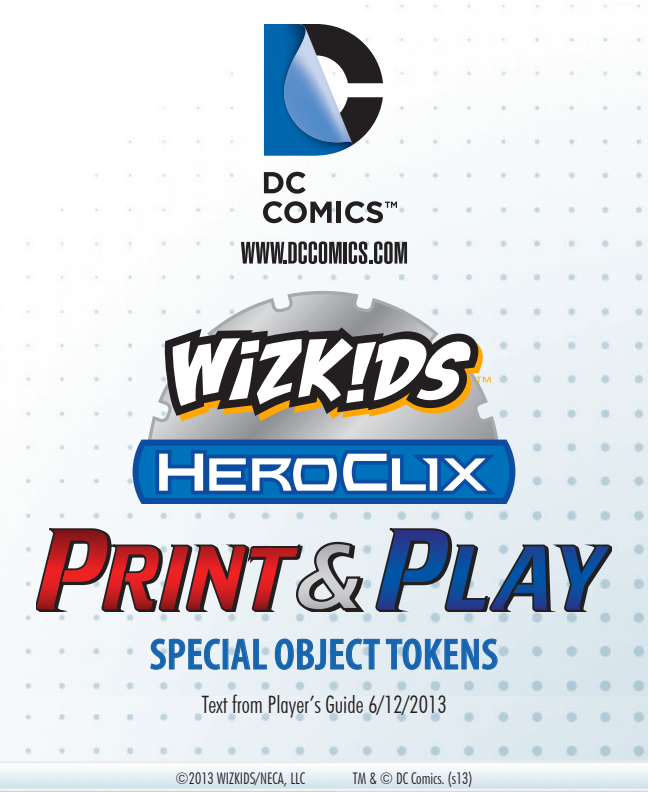
<style>
.page{position:relative;width:648px;height:792px;background:#fff}
.page>*{position:absolute;margin:0;border:0;box-sizing:border-box;transform-origin:0 0}
.t1{font:600 condensed 44px "Myriad Pro";letter-spacing:.01em;color:#1865af}
.t2{font:300 condensed 24px "Futura BT";color:#231f20}
.t3{font:300 condensed 16px "Futura BT";color:#231f20}
</style>
<div class="page">
<img style="left:0;top:5px;width:648px;height:691px">
<img style="left:0;top:696px;width:648px;height:64px">
<svg style="left:302px;top:541px;width:65px;height:71px;background:#aaadb0"></svg>
<svg style="left:374px;top:528px;width:238px;height:84px;background:#7e95b2"></svg>
<svg style="left:36px;top:528px;width:266px;height:84px"></svg>
<svg style="left:145px;top:291px;width:356px;height:149px"></svg>
<svg style="left:133px;top:440px;width:382px;height:64px;background:#1a58a7"></svg>
<svg style="left:139px;top:446px;width:370px;height:52px"></svg>
<svg style="left:169px;top:333px;width:317px;height:88px;background:#bcb9b2"></svg>
<svg style="left:164px;top:327px;width:318px;height:89px;background:#968e80"></svg>
<svg style="left:172px;top:338px;width:319px;height:73px"></svg>
<svg style="left:241px;top:241px;width:101px;height:23px"></svg>
<hr style="left:344px;top:242px;width:3px;height:22px;background:#231f20">
<svg style="left:349px;top:241px;width:58px;height:23px"></svg>
<svg style="left:264px;top:172px;width:42px;height:22px"></svg>
<svg style="left:263px;top:201px;width:69px;height:22px"></svg>
<hr style="left:337px;top:202px;width:4px;height:21px;background:#231f20">
<svg style="left:345px;top:201px;width:52px;height:22px"></svg>
<svg style="left:352px;top:24px;width:31px;height:122px"></svg>
<img style="left:264px;top:24px;width:88px;height:132px">
<svg style="left:149px;top:637px;width:73px;height:34px;background:#c7d9e9"></svg>
<svg style="left:230px;top:637px;width:269px;height:34px;background:#bdd3e4"></svg>
<h1 class="t1" style="left:150px;top:627px;width:350px">SPECIAL OBJECT TOKENS</h1>
<h2 class="t2" style="left:202px;top:690px;width:246px">Text from Player’s Guide 6/12/2013</h2>
<p class="t3" style="left:176px;top:769px;width:131px">©2013 WIZKIDS/NECA, LLC</p>
<p class="t3" style="left:353px;top:769px;width:121px">TM &amp; © DC Comics. (s13)</p>
</div>
